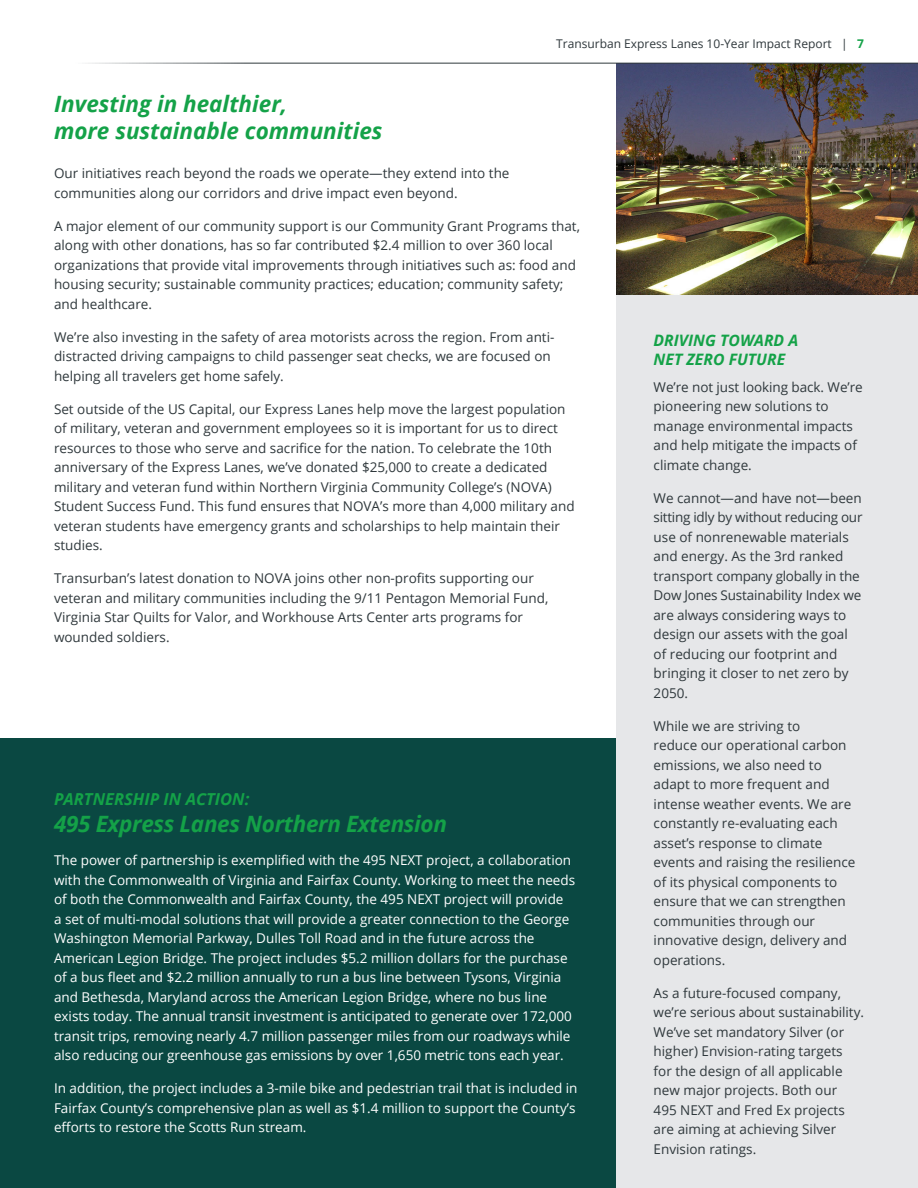
<style>
.page{position:relative;width:918px;height:1188px;background:#fff}
.page>*{position:absolute;margin:0;border:0;box-sizing:border-box;transform-origin:0 0}
.t1{font:italic 700 22.5px/27px "Open Sans";color:#14a248}
.Subtitle{font:italic 700 16.5px "Open Sans";color:#14a248}
.Subtitle-2{font:italic 700 15.75px/19.5px "Open Sans";color:#14a248}
.Body{font:13.5px/19.5px "Open Sans";color:#2f383c}
.t2{font:13.5px/19.5px "Open Sans";color:#fff}
.t3{font:12px "Open Sans";color:#2f383c}
.s1{font-weight:700;color:#14a248}
</style>
<div class="page">
<div style="left:0;top:739px;width:616px;height:449px;background:#0a4842"></div>
<div style="left:616px;top:272px;width:302px;height:916px;background:#e6e7e9"></div>
<img style="left:617px;top:64px;width:301px;height:231px">
<hr style="left:54px;top:63px;width:864px;height:1px;background:#2f383c">
<p class="t3" style="left:556px;top:36px;width:309px">Transurban Express Lanes 10-Year Impact Report | <span class="s1">7</span></p>
<p class="t1" style="left:54px;top:89px;width:330px">Investing in healthier,<br>more sustainable communities</p>
<p class="Body" style="left:54px;top:163px;width:457px">Our initiatives reach beyond the roads we operate—they extend into the communities along our corridors and drive impact even beyond.</p>
<p class="Body" style="left:54px;top:216px;width:528px">A major element of our community support is our Community Grant Programs that, along with other donations, has so far contributed $2.4 million to over 360 local organizations that provide vital improvements through initiatives such as: food and housing security; sustainable community practices; education; community safety; and healthcare.</p>
<p class="Body" style="left:54px;top:327px;width:502px">We’re also investing in the safety of area motorists across the region. From anti&shy;distracted driving campaigns to child passenger seat checks, we are focused on helping all travelers get home safely.</p>
<p class="Body" style="left:54px;top:399px;width:522px">Set outside of the US Capital, our Express Lanes help move the largest population of military, veteran and government employees so it is important for us to direct resources to those who serve and sacrifice for the nation. To celebrate the 10th anniversary of the Express Lanes, we’ve donated $25,000 to create a dedicated military and veteran fund within Northern Virginia Community College’s (NOVA)<br>Student Success Fund. This fund ensures that NOVA’s more than 4,000 military and veteran students have emergency grants and scholarships to help maintain their studies.</p>
<p class="Body" style="left:54px;top:568px;width:496px">Transurban’s latest donation to NOVA joins other non-profits supporting our veteran and military communities including the 9/11 Pentagon Memorial Fund, Virginia Star Quilts for Valor, and Workhouse Arts Center arts programs for wounded soldiers.</p>
<p class="Subtitle" style="left:54px;top:788px;width:197px">PARTNERSHIP IN ACTION:</p>
<p class="t1" style="left:54px;top:810px;width:394px">495 Express Lanes Northern Extension</p>
<p class="t2" style="left:54px;top:850px;width:523px">The power of partnership is exemplified with the 495 NEXT project, a collaboration with the Commonwealth of Virginia and Fairfax County. Working to meet the needs of both the Commonwealth and Fairfax County, the 495 NEXT project will provide<br>a set of multi-modal solutions that will provide a greater connection to the George Washington Memorial Parkway, Dulles Toll Road and in the future across the American Legion Bridge. The project includes $5.2 million dollars for the purchase of a bus fleet and $2.2 million annually to run a bus line between Tysons, Virginia and Bethesda, Maryland across the American Legion Bridge, where no bus line exists today. The annual transit investment is anticipated to generate over 172,000 transit trips, removing nearly 4.7 million passenger miles from our roadways while also reducing our greenhouse gas emissions by over 1,650 metric tons each year.</p>
<p class="t2" style="left:54px;top:1078px;width:525px">In addition, the project includes a 3-mile bike and pedestrian trail that is included in<br>Fairfax County’s comprehensive plan as well as $1.4 million to support the County’s efforts to restore the Scotts Run stream.</p>
<p class="Subtitle-2" style="left:654px;top:330px;width:146px">DRIVING TOWARD A<br>NET ZERO FUTURE</p>
<p class="Body" style="left:654px;top:377px;width:211px">We’re not just looking back. We’re pioneering new solutions to manage environmental impacts and help mitigate the impacts of climate change.</p>
<p class="Body" style="left:654px;top:488px;width:210px">We cannot—and have not—been sitting idly by without reducing our use of nonrenewable materials and energy. As the 3rd ranked transport company globally in the<br>Dow Jones Sustainability Index we are always considering ways to design our assets with the goal of reducing our footprint and bringing it closer to net zero by<br>2050.</p>
<p class="Body" style="left:654px;top:716px;width:203px">While we are striving to<br>reduce our operational carbon emissions, we also need to adapt to more frequent and intense weather events. We are constantly re-evaluating each asset’s response to climate events and raising the resilience of its physical components to ensure that we can strengthen communities through our innovative design, delivery and operations.</p>
<p class="Body" style="left:654px;top:983px;width:212px">As a future-focused company, we’re serious about sustainability.<br>We’ve set mandatory Silver (or higher) Envision-rating targets for the design of all applicable new major projects. Both our<br>495 NEXT and Fred Ex projects are aiming at achieving Silver<br>Envision ratings.</p>
</div>
